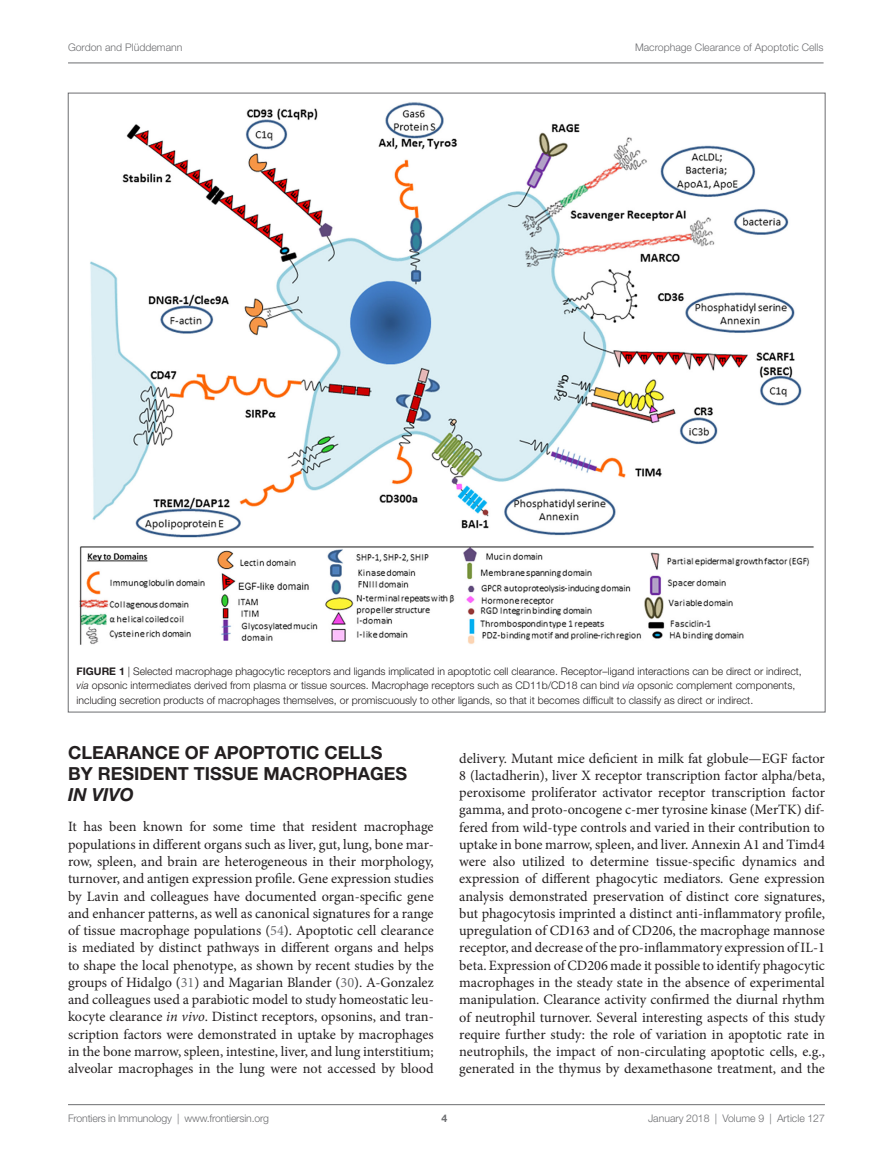
<style>
.page{position:relative;width:893px;height:1170px;background:#fff}
.page>*{position:absolute;margin:0;border:0;box-sizing:border-box;transform-origin:0 0}
.t1{font:700 18px/21px "Helvetica Neue LT Std";color:#231f20}
.t2{font:italic 700 18px "Helvetica Neue LT Std";color:#231f20}
.t3{font:14.25px/17.2px "Minion Pro";letter-spacing:-.005em;color:#231f20;text-align:justify}
.t4{font:300 10.5px/14.2px "Helvetica Neue LT Std";color:#231f20}
.t5{font:300 10.5px "Helvetica Neue LT Std";color:#6c6d70}
.t6{font:700 10.5px "Helvetica Neue LT Std";color:#231f20}
.t7{font:700 10.5px "Helvetica Neue LT Std";color:#6c6d70}
.s1{font-weight:700}
.s2{font-style:italic}
.s3{color:#6c6d70}
</style>
<div class="page">
<img style="left:79px;top:102px;width:735px;height:543px">
<hr style="left:68px;top:63px;width:756px;height:1px;background:#6c6d70">
<hr style="left:68px;top:1104px;width:757px;height:1px;background:#6c6d70">
<p class="t5" style="left:68px;top:41px;width:116px">Gordon and Plüddemann</p>
<p class="t5" style="left:635px;top:41px;width:190px">Macrophage Clearance of Apoptotic Cells</p>
<p class="t4" style="left:77px;top:664px;width:727px;text-indent:33px"><span class="s1">E 1</span> | Selected macrophage phagocytic receptors and ligands implicated in apoptotic cell clearance. Receptor–ligand interactions can be direct or indirect, <span class="s2">via</span> opsonic intermediates derived from plasma or tissue sources. Macrophage receptors such as CD11b/CD18 can bind <span class="s2">via</span> opsonic complement components, including secretion products of macrophages themselves, or promiscuously to other ligands, so that it becomes difficult to classify as direct or indirect.</p>
<p class="t6" style="left:77px;top:664px;width:18px">FIGUR</p>
<p class="t1" style="left:68px;top:742px;width:341px">CLEARANCE OF APOPTOTIC CELLS<br>BY RESIDENT TISSUE MACROPHAGES</p>
<p class="t2" style="left:68px;top:783px;width:67px">IN VIVO</p>
<p class="t3" style="left:68px;top:818px;width:367px">It has been known for some time that resident macrophage populations in different organs such as liver, gut, lung, bone mar&shy;row, spleen, and brain are heterogeneous in their morphology, turnover, and antigen expression profile. Gene expression studies by Lavin and colleagues have documented organ-specific gene and enhancer patterns, as well as canonical signatures for a range of tissue macrophage populations (<span class="s3">54</span>). Apoptotic cell clearance is mediated by distinct pathways in different organs and helps to shape the local phenotype, as shown by recent studies by the groups of Hidalgo (<span class="s3">31</span>) and Magarian Blander (<span class="s3">30</span>). A-Gonzalez and colleagues used a parabiotic model to study homeostatic leu&shy;kocyte clearance <span class="s2">in vivo</span>. Distinct receptors, opsonins, and tran&shy;scription factors were demonstrated in uptake by macrophages in the bone marrow, spleen, intestine, liver, and lung interstitium; alveolar macrophages in the lung were not accessed by blood</p>
<p class="t3" style="left:459px;top:749px;width:367px">delivery. Mutant mice deficient in milk fat globule—EGF factor 8 (lactadherin), liver X receptor transcription factor alpha/beta, peroxisome proliferator activator receptor transcription factor gamma, and proto-oncogene c-mer tyrosine kinase (MerTK) dif&shy;fered from wild-type controls and varied in their contribution to uptake in bone marrow, spleen, and liver. Annexin A1 and Timd4 were also utilized to determine tissue-specific dynamics and expression of different phagocytic mediators. Gene expression analysis demonstrated preservation of distinct core signatures, but phagocytosis imprinted a distinct anti-inflammatory profile, upregulation of CD163 and of CD206, the macrophage mannose receptor, and decrease of the pro-inflammatory expression of IL-1 beta. Expression of CD206 made it possible to identify phagocytic macrophages in the steady state in the absence of experimental manipulation. Clearance activity confirmed the diurnal rhythm of neutrophil turnover. Several interesting aspects of this study require further study: the role of variation in apoptotic rate in neutrophils, the impact of non-circulating apoptotic cells, e.g., generated in the thymus by dexamethasone treatment, and the</p>
<p class="t5" style="left:68px;top:1111px;width:203px">Frontiers in Immunology | www.frontiersin.org</p>
<p class="t5" style="left:648px;top:1111px;width:178px">January 2018 | Volume 9 | Article 127</p>
<p class="t7" style="left:441px;top:1111px;width:7px">4</p>
</div>
